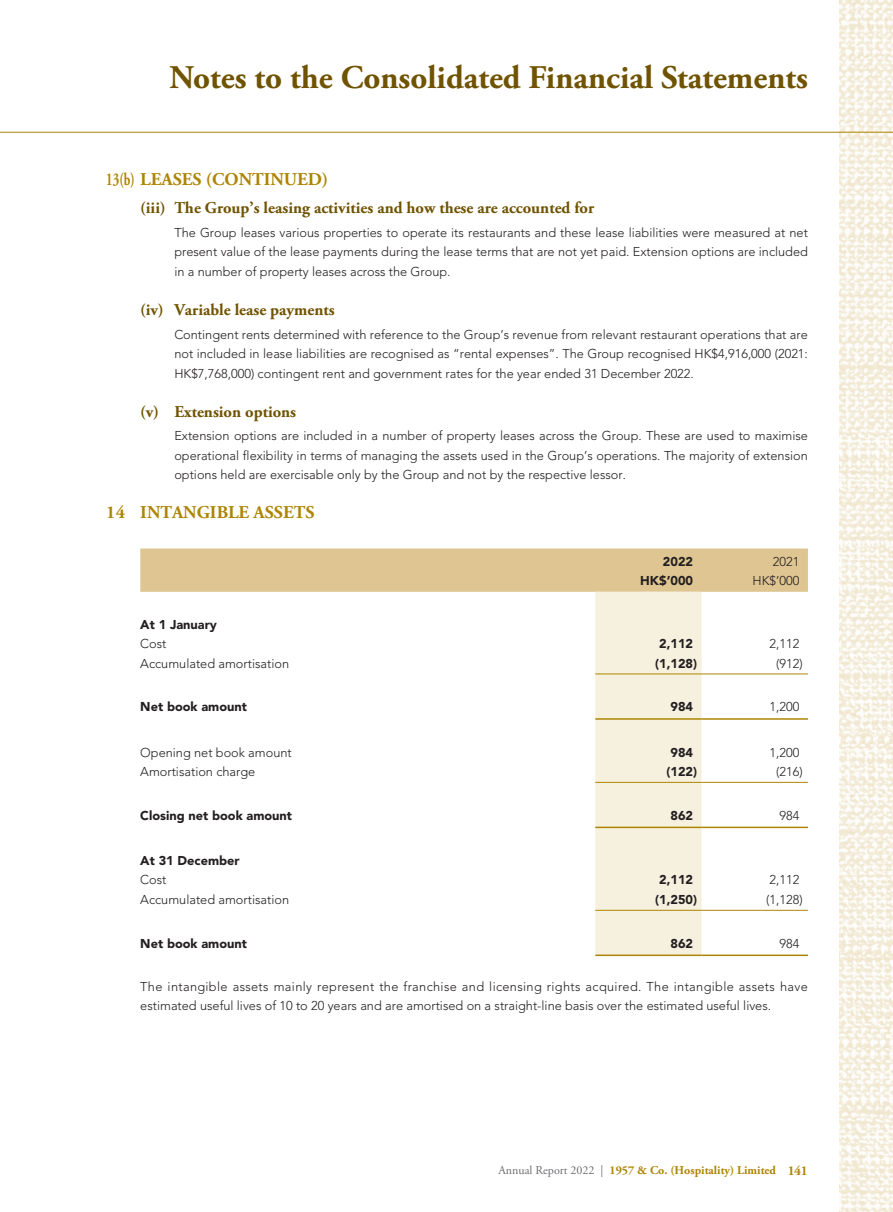
<style>
.page{position:relative;width:893px;height:1212px;background:#fff}
.page>*{position:absolute;margin:0;border:0;box-sizing:border-box;transform-origin:0 0}
.t1{font:700 33px "Adobe Garamond Pro";color:#6f5300}
._01_H1{font:700 18px "Adobe Garamond Pro";color:#ad8504;scale:.7 1}
._01_H1-2{font:700 18px "Adobe Garamond Pro";color:#ad8504}
._02_H2{font:700 16.5px "Adobe Garamond Pro";color:#6f5300}
._00_txt{font:300 12.75px/19.5px "Avenir LT Std";color:#231f20;text-align:justify}
._00_txt-2{font:300 12.75px/19.5px "Avenir LT Std";letter-spacing:.025em;color:#231f20}
._50_Table_txt{font:300 12.75px "Avenir LT Std";color:#231f20}
._50_Table_txt-2{font:900 12.75px "Avenir LT Std";color:#231f20}
.t2{font:700 12px "Adobe Garamond Pro";color:#ad8504}
.s1{font-weight:400;color:#6c6d70}
.s2{font-size:13.5px}
</style>
<div class="page">
<img style="left:840px;top:0;width:53px;height:1212px">
<hr style="left:0;top:132px;width:893px;height:1px;background:#ad8504">
<svg style="left:140px;top:548px;width:668px;height:406px"></svg>
<hr style="left:595px;top:673px;width:107px;height:1px;background:#ad8504">
<hr style="left:702px;top:673px;width:106px;height:1px;background:#ad8504">
<hr style="left:595px;top:718px;width:107px;height:2px;background:#ad8504">
<hr style="left:702px;top:718px;width:106px;height:2px;background:#ad8504">
<hr style="left:595px;top:782px;width:107px;height:1px;background:#ad8504">
<hr style="left:702px;top:782px;width:106px;height:1px;background:#ad8504">
<hr style="left:595px;top:827px;width:107px;height:1px;background:#ad8504">
<hr style="left:702px;top:827px;width:106px;height:1px;background:#ad8504">
<hr style="left:595px;top:910px;width:107px;height:1px;background:#ad8504">
<hr style="left:702px;top:910px;width:106px;height:1px;background:#ad8504">
<hr style="left:595px;top:954px;width:107px;height:2px;background:#ad8504">
<hr style="left:702px;top:954px;width:106px;height:2px;background:#ad8504">
<h1 class="t1" style="left:170px;top:58px;width:640px">Notes to the Consolidated Financial Statements</h1>
<p class="_01_H1" style="left:106px;top:169px;width:319px">13(b) LEASES (CONTINUED)</p>
<p class="_02_H2" style="left:140px;top:198px;width:455px">(iii) The Group’s leasing activities and how these are accounted for</p>
<p class="_00_txt" style="left:174px;top:223px;width:635px">The Group leases various properties to operate its restaurants and these lease liabilities were measured at net present value of the lease payments during the lease terms that are not yet paid. Extension options are included in a number of property leases across the Group.</p>
<p class="_02_H2" style="left:140px;top:300px;width:196px">(iv) Variable lease payments</p>
<p class="_00_txt" style="left:174px;top:324px;width:635px">Contingent rents determined with reference to the Group’s revenue from relevant restaurant operations that are not included in lease liabilities are recognised as “rental expenses”. The Group recognised HK$4,916,000 (2021:<br>HK$7,768,000) contingent rent and government rates for the year ended 31 December 2022.</p>
<p class="_02_H2" style="left:140px;top:402px;width:157px">(v) Extension options</p>
<p class="_00_txt" style="left:174px;top:426px;width:635px">Extension options are included in a number of property leases across the Group. These are used to maximise operational flexibility in terms of managing the assets used in the Group’s operations. The majority of extension options held are exercisable only by the Group and not by the respective lessor.</p>
<p class="_01_H1-2" style="left:106px;top:502px;width:210px">14 INTANGIBLE ASSETS</p>
<p class="_50_Table_txt-2" style="left:663px;top:554px;width:32px">2022</p>
<p class="_50_Table_txt" style="left:773px;top:554px;width:28px">2021</p>
<p class="_50_Table_txt-2" style="left:640px;top:573px;width:54px">HK$’000</p>
<p class="_50_Table_txt" style="left:753px;top:573px;width:48px">HK$’000</p>
<p class="_50_Table_txt-2" style="left:140px;top:616px;width:78px">At 1 January</p>
<p class="_50_Table_txt" style="left:140px;top:636px;width:28px">Cost</p>
<p class="_50_Table_txt-2" style="left:659px;top:636px;width:35px">2,112</p>
<p class="_50_Table_txt" style="left:770px;top:636px;width:31px">2,112</p>
<p class="_50_Table_txt" style="left:140px;top:656px;width:150px">Accumulated amortisation</p>
<p class="_50_Table_txt-2" style="left:655px;top:655px;width:43px">(1,128)</p>
<p class="_50_Table_txt" style="left:776px;top:656px;width:28px">(912)</p>
<p class="_50_Table_txt-2" style="left:140px;top:699px;width:108px">Net book amount</p>
<p class="_50_Table_txt-2" style="left:670px;top:699px;width:24px">984</p>
<p class="_50_Table_txt" style="left:770px;top:699px;width:31px">1,200</p>
<p class="_50_Table_txt" style="left:140px;top:745px;width:153px">Opening net book amount</p>
<p class="_50_Table_txt-2" style="left:670px;top:744px;width:24px">984</p>
<p class="_50_Table_txt" style="left:770px;top:745px;width:31px">1,200</p>
<p class="_50_Table_txt" style="left:140px;top:764px;width:117px">Amortisation charge</p>
<p class="_50_Table_txt-2" style="left:666px;top:764px;width:32px">(122)</p>
<p class="_50_Table_txt" style="left:776px;top:764px;width:28px">(216)</p>
<p class="_50_Table_txt-2" style="left:140px;top:807px;width:153px">Closing net book amount</p>
<p class="_50_Table_txt-2" style="left:670px;top:807px;width:24px">862</p>
<p class="_50_Table_txt" style="left:779px;top:808px;width:21px">984</p>
<p class="_50_Table_txt-2" style="left:140px;top:853px;width:101px">At 31 December</p>
<p class="_50_Table_txt" style="left:140px;top:872px;width:28px">Cost</p>
<p class="_50_Table_txt-2" style="left:659px;top:872px;width:35px">2,112</p>
<p class="_50_Table_txt" style="left:770px;top:872px;width:31px">2,112</p>
<p class="_50_Table_txt" style="left:140px;top:892px;width:150px">Accumulated amortisation</p>
<p class="_50_Table_txt-2" style="left:655px;top:892px;width:43px">(1,250)</p>
<p class="_50_Table_txt" style="left:766px;top:892px;width:38px">(1,128)</p>
<p class="_50_Table_txt-2" style="left:140px;top:935px;width:108px">Net book amount</p>
<p class="_50_Table_txt-2" style="left:670px;top:935px;width:24px">862</p>
<p class="_50_Table_txt" style="left:779px;top:935px;width:21px">984</p>
<p class="_00_txt-2" style="left:140px;top:976px;width:669px">The intangible assets mainly represent the franchise and licensing rights acquired. The intangible assets have estimated useful lives of 10 to 20 years and are amortised on a straight-line basis over the estimated useful lives.</p>
<p class="t2" style="left:498px;top:1163px;width:311px"><span class="s1">Annual Report 2022 |</span> 1957 &amp; Co. (Hospitality) Limited <span class="s2">141</span></p>
</div>
